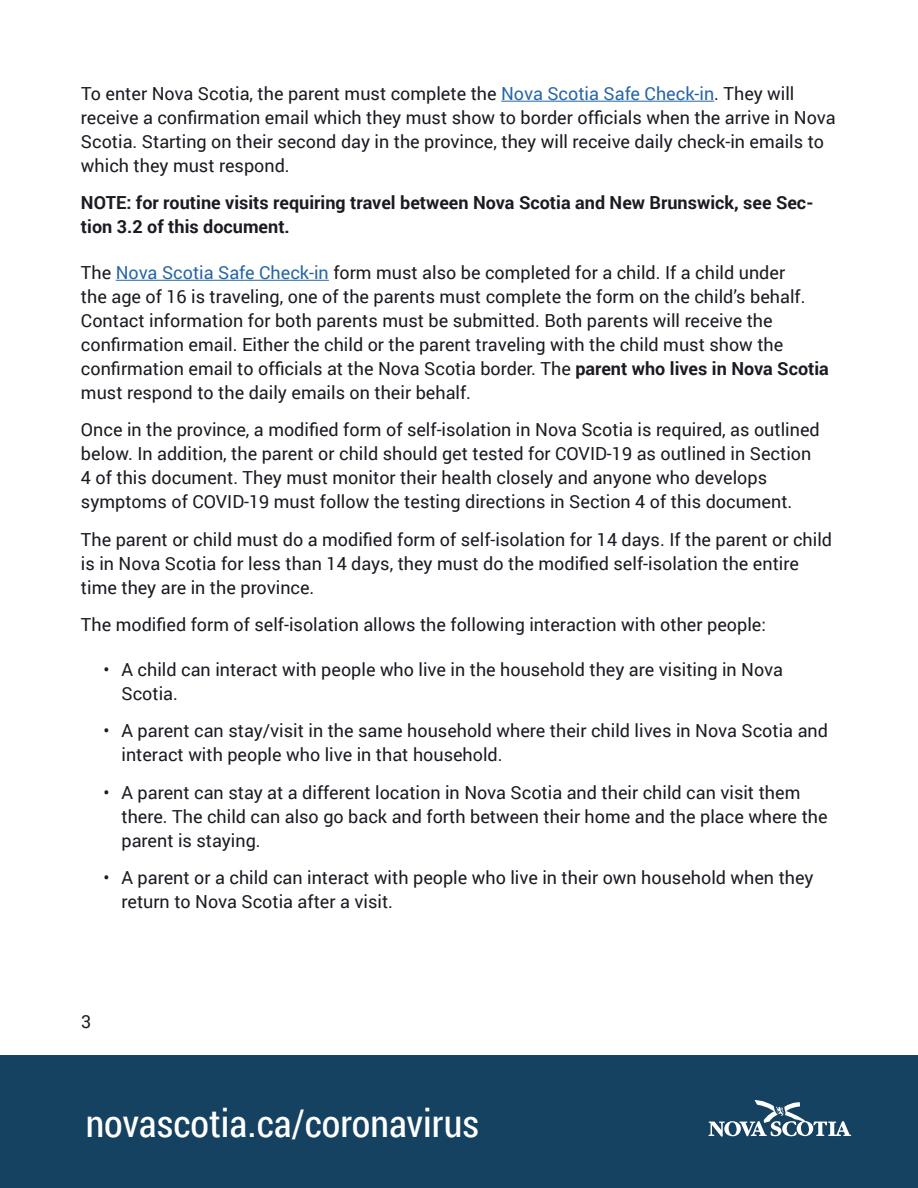
<style>
.page{position:relative;width:918px;height:1188px;background:#fff}
.page>*{position:absolute;margin:0;border:0;box-sizing:border-box;transform-origin:0 0}
.t1{font:38.25px "Roboto Condensed";color:#fff}
.t2{font:18px/24px "Roboto";color:#1c1a22}
.t3{font:700 18px/24px "Roboto";color:#1c1a22}
.s1{color:#2666a7}
.s2{font-weight:700}
</style>
<div class="page">
<div style="left:0;top:1055px;width:918px;height:133px;background:#164261"></div>
<svg style="left:708px;top:1100px;width:143px;height:37px"></svg>
<hr style="left:501px;top:101px;width:213px;height:1px;background:#2666a7">
<hr style="left:116px;top:280px;width:213px;height:1px;background:#2666a7">
<p class="t2" style="left:81px;top:81px;width:756px">To enter Nova Scotia, the parent must complete the <span class="s1">Nova Scotia Safe Check-in</span>. They will receive a confirmation email which they must show to border officials when the arrive in Nova Scotia. Starting on their second day in the province, they will receive daily check-in emails to which they must respond.</p>
<p class="t3" style="left:81px;top:190px;width:734px">NOTE: for routine visits requiring travel between Nova Scotia and New Brunswick, see Sec&shy;tion 3.2 of this document.</p>
<p class="t2" style="left:81px;top:260px;width:749px">The <span class="s1">Nova Scotia Safe Check-in</span> form must also be completed for a child. If a child under<br>the age of 16 is traveling, one of the parents must complete the form on the child’s behalf.<br>Contact information for both parents must be submitted. Both parents will receive the confirmation email. Either the child or the parent traveling with the child must show the confirmation email to officials at the Nova Scotia border. The <span class="s2">parent who lives in Nova Scotia </span>must respond to the daily emails on their behalf.</p>
<p class="t2" style="left:81px;top:417px;width:740px">Once in the province, a modified form of self-isolation in Nova Scotia is required, as outlined below. In addition, the parent or child should get tested for COVID-19 as outlined in Section 4 of this document. They must monitor their health closely and anyone who develops symptoms of COVID-19 must follow the testing directions in Section 4 of this document.</p>
<p class="t2" style="left:81px;top:527px;width:753px">The parent or child must do a modified form of self-isolation for 14 days. If the parent or child is in Nova Scotia for less than 14 days, they must do the modified self-isolation the entire time they are in the province.</p>
<p class="t2" style="left:81px;top:612px;width:686px">The modified form of self-isolation allows the following interaction with other people:</p>
<p class="t2" style="left:121px;top:657px;width:663px;text-indent:-18px">• A child can interact with people who live in the household they are visiting in Nova<br>Scotia.</p>
<p class="t2" style="left:121px;top:718px;width:708px;text-indent:-18px">• A parent can stay/visit in the same household where their child lives in Nova Scotia and interact with people who live in that household.</p>
<p class="t2" style="left:121px;top:779px;width:708px;text-indent:-18px">• A parent can stay at a different location in Nova Scotia and their child can visit them there. The child can also go back and forth between their home and the place where the parent is staying.</p>
<p class="t2" style="left:121px;top:865px;width:694px;text-indent:-18px">• A parent or a child can interact with people who live in their own household when they return to Nova Scotia after a visit.</p>
<p class="t2" style="left:81px;top:1008px;width:12px">3</p>
<h1 class="t1" style="left:86px;top:1097px;width:395px">novascotia.ca/coronavirus</h1>
</div>
